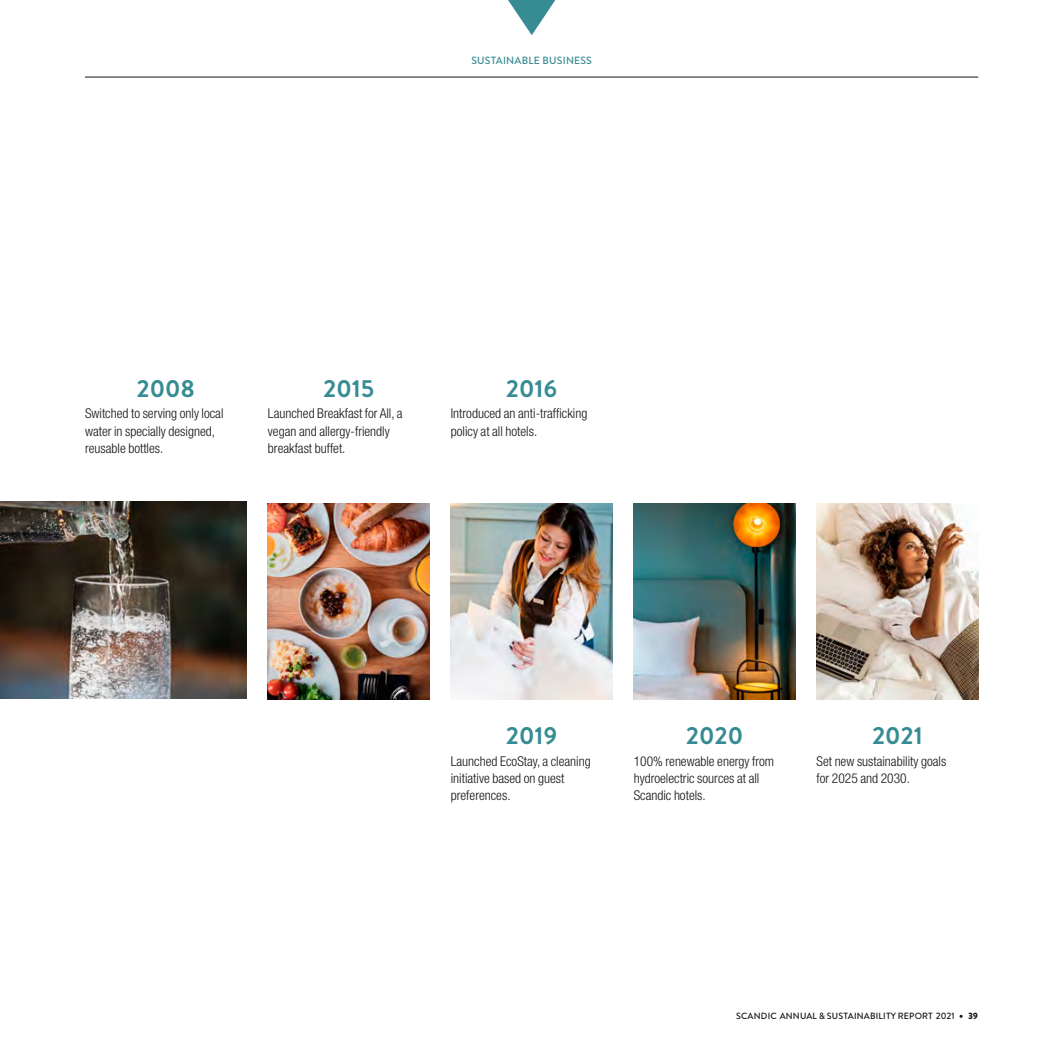
<style>
.page{position:relative;width:1042px;height:1042px;background:#fff}
.page>*{position:absolute;margin:0;border:0;box-sizing:border-box;transform-origin:0 0}
.t1{font:700 24px "Brandon Text";color:#378c93}
.t2{font:300 condensed 13.5px/17.2px "Helvetica Neue LT Std";color:#131413}
.t3{font:500 10.5px "Brandon Text";letter-spacing:.02em;color:#378c93}
.t4{font:500 9px "Brandon Text";letter-spacing:.02em;color:#131413}
.s1{font-weight:900;font-size:10.5px}
.s2{font-weight:900}
</style>
<div class="page">
<img style="left:816px;top:503px;width:162px;height:196px">
<img style="left:451px;top:503px;width:161px;height:196px">
<img style="left:0;top:502px;width:247px;height:196px">
<img style="left:634px;top:503px;width:161px;height:196px">
<img style="left:268px;top:503px;width:161px;height:196px">
<hr style="left:85px;top:77px;width:893px;height:1px;background:#131413">
<svg style="left:508px;top:0;width:47px;height:35px"></svg>
<p class="t3" style="left:471px;top:53px;width:122px">SUSTAINABLE BUSINESS</p>
<h1 class="t1" style="left:137px;top:372px;width:60px">2008</h1>
<p class="t2" style="left:85px;top:405px;width:140px">Switched to serving only local water in specially designed, reusable bottles.</p>
<h1 class="t1" style="left:323px;top:372px;width:53px">2015</h1>
<p class="t2" style="left:268px;top:405px;width:136px">Launched Breakfast for All, a vegan and allergy-friendly breakfast buffet.</p>
<h1 class="t1" style="left:506px;top:372px;width:53px">2016</h1>
<p class="t2" style="left:451px;top:405px;width:138px">Introduced an anti-trafficking policy at all hotels.</p>
<h1 class="t1" style="left:506px;top:719px;width:53px">2019</h1>
<p class="t2" style="left:451px;top:752px;width:141px">Launched EcoStay, a cleaning initiative based on guest preferences.</p>
<h1 class="t1" style="left:686px;top:719px;width:59px">2020</h1>
<p class="t2" style="left:634px;top:752px;width:142px">100% renewable energy from hydroelectric sources at all<br>Scandic hotels.</p>
<h1 class="t1" style="left:872px;top:719px;width:52px">2021</h1>
<p class="t2" style="left:816px;top:752px;width:131px">Set new sustainability goals for 2025 and 2030.</p>
<p class="t4" style="left:736px;top:1009px;width:244px">SCANDIC ANNUAL &amp; SUSTAINABILITY REPORT 2021 <span class="s1">•</span> <span class="s2">39</span></p>
</div>
